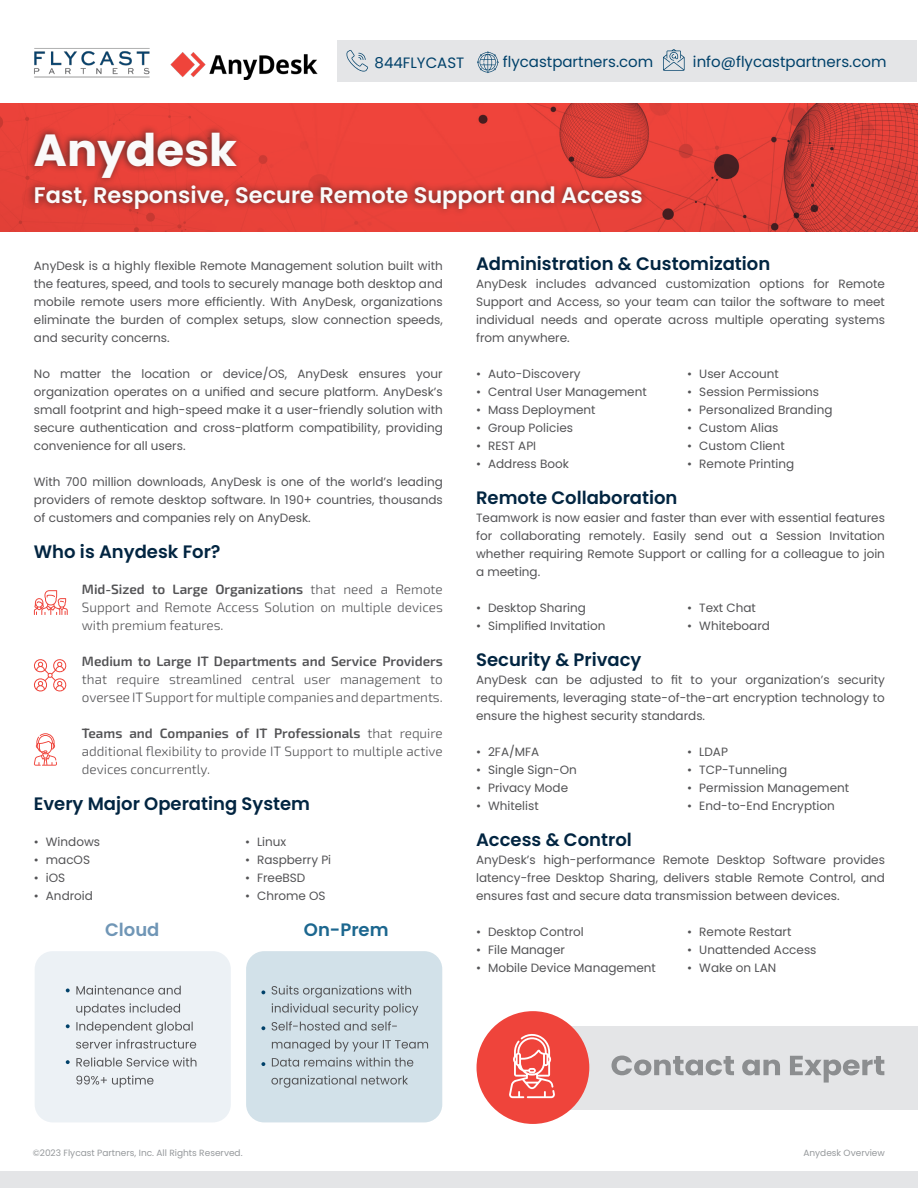
<style>
.page{position:relative;width:918px;height:1188px;background:#fff}
.page>*{position:absolute;margin:0;border:0;box-sizing:border-box;transform-origin:0 0}
.t1{font:700 45px "Poppins";color:#fafafa}
.t2{font:600 22.5px "Poppins";color:#fafafa}
.t3{font:600 18px "Poppins";color:#022541}
.t4{font:600 18px "Poppins";color:#1c678f}
.t5{font:600 18px "Poppins";color:#7096b6}
.t6{font:15px "Poppins";color:#00416a}
.t7{font:13.5px/18px "Exo 2";color:#535355;text-align:justify}
.t8{font:12px/18px "Poppins";color:#535355;text-align:justify}
.t9{font:9px "Poppins";color:#96999c}
.s1{font-weight:600}
</style>
<div class="page">
<img style="left:34px;top:48px;width:116px;height:30px">
<div style="left:0;top:1171px;width:918px;height:17px;background:#e4e5e7"></div>
<img style="left:0;top:231px;width:918px;height:1px">
<svg style="left:0;top:103px;width:918px;height:128px;background:#de4038"></svg>
<div style="left:26px;top:124px;width:622px;height:93px;background:#231f20;opacity:.75"></div>
<div style="left:338px;top:41px;width:579px;height:41px;background:#e4e5e7"></div>
<svg style="left:346px;top:50px;width:22px;height:22px"></svg>
<svg style="left:477px;top:52px;width:22px;height:21px"></svg>
<svg style="left:663px;top:49px;width:22px;height:22px"></svg>
<img style="left:170px;top:52px;width:148px;height:27px">
<svg style="left:34px;top:590px;width:34px;height:25px"></svg>
<svg style="left:34px;top:659px;width:33px;height:33px"></svg>
<svg style="left:34px;top:733px;width:23px;height:33px"></svg>
<div style="left:35px;top:951px;width:196px;height:171px;background:#ecf1f5;border-radius:18px"></div>
<div style="left:246px;top:951px;width:196px;height:171px;background:#d2e1e9;border-radius:18px"></div>
<svg style="left:76px;top:1075px;width:78px;height:13px"></svg>
<svg style="left:76px;top:1057px;width:120px;height:10px"></svg>
<svg style="left:76px;top:1022px;width:120px;height:27px"></svg>
<svg style="left:76px;top:1003px;width:104px;height:13px"></svg>
<svg style="left:76px;top:985px;width:105px;height:10px"></svg>
<svg style="left:271px;top:1075px;width:137px;height:13px"></svg>
<svg style="left:272px;top:1040px;width:156px;height:27px"></svg>
<svg style="left:272px;top:985px;width:146px;height:46px"></svg>
<svg style="left:66px;top:988px;width:4px;height:4px"></svg>
<svg style="left:261px;top:990px;width:4px;height:4px"></svg>
<svg style="left:66px;top:1024px;width:4px;height:4px"></svg>
<svg style="left:261px;top:1026px;width:4px;height:4px"></svg>
<svg style="left:66px;top:1060px;width:4px;height:4px"></svg>
<svg style="left:261px;top:1062px;width:4px;height:4px"></svg>
<div style="left:518px;top:1026px;width:400px;height:83px;background:#e4e5e7"></div>
<div style="left:477px;top:1011px;width:112px;height:113px;background:#ef443b;border-radius:50%"></div>
<svg style="left:509px;top:1034px;width:46px;height:64px"></svg>
<svg style="left:612px;top:1056px;width:272px;height:27px"></svg>
<p class="t6" style="left:375px;top:54px;width:91px">844FLYCAST</p>
<p class="t6" style="left:503px;top:53px;width:152px">flycastpartners.com</p>
<p class="t6" style="left:693px;top:53px;width:195px">info@flycastpartners.com</p>
<p class="t1" style="left:34px;top:124px;width:205px">Anydesk</p>
<p class="t2" style="left:34px;top:182px;width:610px">Fast, Responsive, Secure Remote Support and Access</p>
<p class="t8" style="left:34px;top:257px;width:410px">AnyDesk is a highly flexible Remote Management solution built with the features, speed, and tools to securely manage both desktop and mobile remote users more efficiently. With AnyDesk, organizations eliminate the burden of complex setups, slow connection speeds, and security concerns.</p>
<p class="t8" style="left:34px;top:365px;width:410px">No matter the location or device/OS, AnyDesk ensures your organization operates on a unified and secure platform. AnyDesk’s small footprint and high-speed make it a user-friendly solution with secure authentication and cross-platform compatibility, providing convenience for all users.</p>
<p class="t8" style="left:34px;top:473px;width:410px">With 700 million downloads, AnyDesk is one of the world’s leading providers of remote desktop software. In 190+ countries, thousands of customers and companies rely on AnyDesk.</p>
<p class="t3" style="left:34px;top:541px;width:188px">Who is Anydesk For?</p>
<p class="t7" style="left:82px;top:580px;width:362px"><span class="s1">Mid-Sized to Large Organizations</span> that need a Remote Support and Remote Access Solution on multiple devices with premium features.</p>
<p class="t7" style="left:82px;top:652px;width:362px"><span class="s1">Medium to Large IT Departments and Service Providers </span>that require streamlined central user management to oversee IT Support for multiple companies and departments.</p>
<p class="t7" style="left:82px;top:724px;width:362px"><span class="s1">Teams and Companies of IT Professionals</span> that require additional flexibility to provide IT Support to multiple active devices concurrently.</p>
<p class="t3" style="left:34px;top:793px;width:278px">Every Major Operating System</p>
<p class="t8" style="left:34px;top:833px;width:68px">• Windows</p>
<p class="t8" style="left:34px;top:851px;width:58px">• macOS</p>
<p class="t8" style="left:34px;top:869px;width:33px">• iOS</p>
<p class="t8" style="left:34px;top:887px;width:61px">• Android</p>
<p class="t8" style="left:245px;top:833px;width:43px">• Linux</p>
<p class="t8" style="left:245px;top:851px;width:88px">• Raspberry Pi</p>
<p class="t8" style="left:245px;top:869px;width:62px">• FreeBSD</p>
<p class="t8" style="left:245px;top:887px;width:82px">• Chrome OS</p>
<p class="t5" style="left:105px;top:919px;width:56px">Cloud</p>
<p class="t4" style="left:304px;top:919px;width:86px">On-Prem</p>
<p class="t3" style="left:476px;top:253px;width:296px">Administration &amp; Customization</p>
<p class="t8" style="left:476px;top:275px;width:410px">AnyDesk includes advanced customization options for Remote Support and Access, so your team can tailor the software to meet individual needs and operate across multiple operating systems from anywhere.</p>
<p class="t8" style="left:476px;top:365px;width:106px">• Auto-Discovery</p>
<p class="t8" style="left:476px;top:383px;width:172px">• Central User Management</p>
<p class="t8" style="left:476px;top:401px;width:121px">• Mass Deployment</p>
<p class="t8" style="left:476px;top:419px;width:98px">• Group Policies</p>
<p class="t8" style="left:476px;top:437px;width:62px">• REST API</p>
<p class="t8" style="left:476px;top:455px;width:94px">• Address Book</p>
<p class="t8" style="left:687px;top:365px;width:93px">• User Account</p>
<p class="t8" style="left:687px;top:383px;width:133px">• Session Permissions</p>
<p class="t8" style="left:687px;top:401px;width:147px">• Personalized Branding</p>
<p class="t8" style="left:687px;top:419px;width:93px">• Custom Alias</p>
<p class="t8" style="left:687px;top:437px;width:99px">• Custom Client</p>
<p class="t8" style="left:687px;top:455px;width:108px">• Remote Printing</p>
<p class="t3" style="left:476px;top:487px;width:203px">Remote Collaboration</p>
<p class="t8" style="left:476px;top:509px;width:410px">Teamwork is now easier and faster than ever with essential features for collaborating remotely. Easily send out a Session Invitation whether requiring Remote Support or calling for a colleague to join a meeting.</p>
<p class="t8" style="left:476px;top:599px;width:111px">• Desktop Sharing</p>
<p class="t8" style="left:476px;top:617px;width:131px">• Simplified Invitation</p>
<p class="t8" style="left:687px;top:599px;width:70px">• Text Chat</p>
<p class="t8" style="left:687px;top:617px;width:84px">• Whiteboard</p>
<p class="t3" style="left:476px;top:649px;width:167px">Security &amp; Privacy</p>
<p class="t8" style="left:476px;top:671px;width:410px">AnyDesk can be adjusted to fit to your organization’s security requirements, leveraging state-of-the-art encryption technology to ensure the highest security standards.</p>
<p class="t8" style="left:476px;top:743px;width:65px">• 2FA/MFA</p>
<p class="t8" style="left:476px;top:761px;width:102px">• Single Sign-On</p>
<p class="t8" style="left:476px;top:779px;width:94px">• Privacy Mode</p>
<p class="t8" style="left:476px;top:797px;width:64px">• Whitelist</p>
<p class="t8" style="left:687px;top:743px;width:42px">• LDAP</p>
<p class="t8" style="left:687px;top:761px;width:101px">• TCP-Tunneling</p>
<p class="t8" style="left:687px;top:779px;width:163px">• Permission Management</p>
<p class="t8" style="left:687px;top:797px;width:149px">• End-to-End Encryption</p>
<p class="t3" style="left:476px;top:829px;width:157px">Access &amp; Control</p>
<p class="t8" style="left:476px;top:851px;width:410px">AnyDesk’s high-performance Remote Desktop Software provides latency-free Desktop Sharing, delivers stable Remote Control, and ensures fast and secure data transmission between devices.</p>
<p class="t8" style="left:476px;top:923px;width:109px">• Desktop Control</p>
<p class="t8" style="left:476px;top:941px;width:90px">• File Manager</p>
<p class="t8" style="left:476px;top:959px;width:181px">• Mobile Device Management</p>
<p class="t8" style="left:687px;top:923px;width:106px">• Remote Restart</p>
<p class="t8" style="left:687px;top:941px;width:131px">• Unattended Access</p>
<p class="t8" style="left:687px;top:959px;width:90px">• Wake on LAN</p>
<p class="t9" style="left:33px;top:1148px;width:211px">©2023 Flycast Partners, Inc. All Rights Reserved.</p>
<p class="t9" style="left:803px;top:1147px;width:83px">Anydesk Overview</p>
</div>
